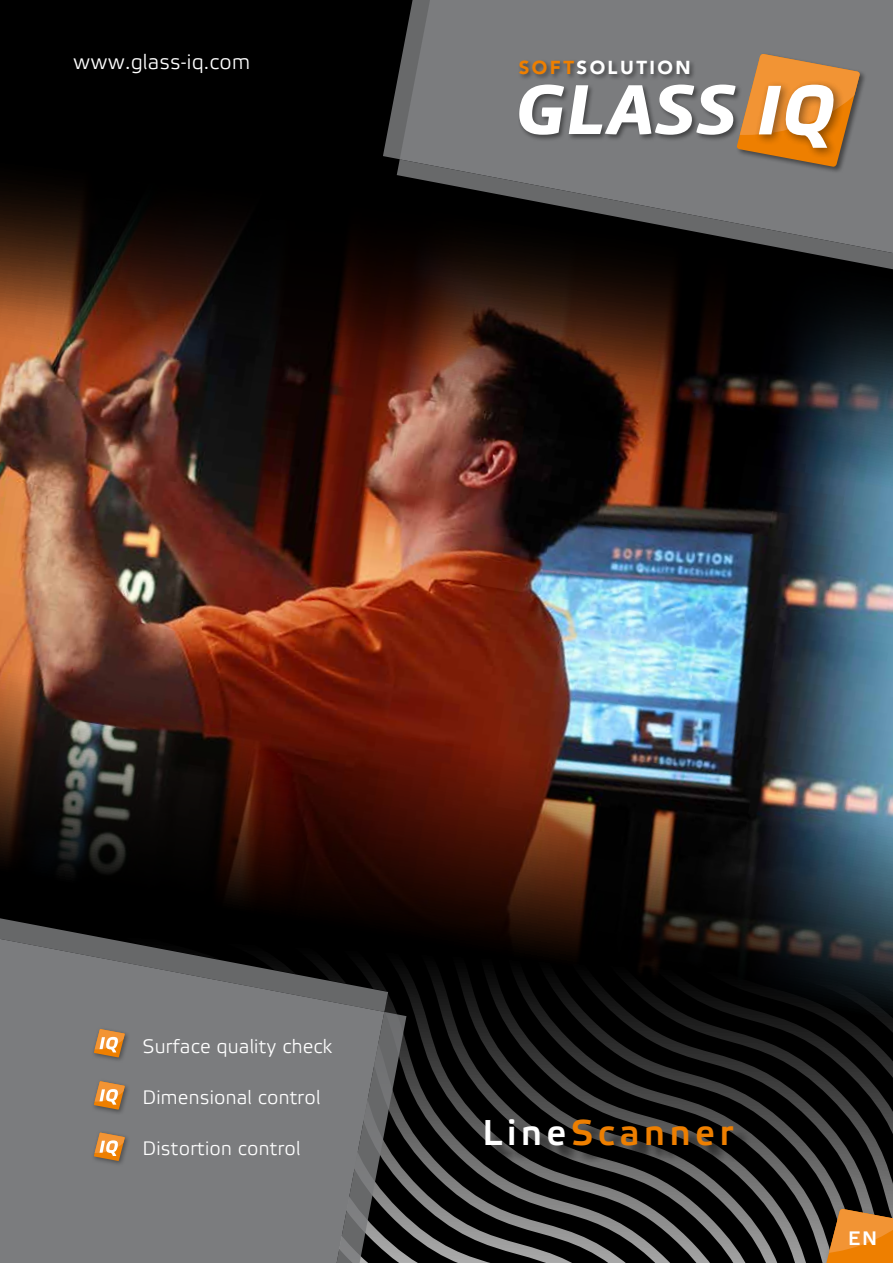
<style>
.page{position:relative;width:893px;height:1263px;background:#000}
.page>*{position:absolute;margin:0;border:0;box-sizing:border-box;transform-origin:0 0}
.t1{font:700 35.85px "Elektra Light Pro";letter-spacing:.13em;color:#ee7f00}
.t2{font:21px "Elektra Light Pro";letter-spacing:.01em;color:#fff}
.t3{font:19.5px "Elektra Light Pro";letter-spacing:.01em;color:#fff}
.t4{font:700 19.5px "Elektra Light Pro";color:#fff}
.t5{font:900 18.6px "Avenir LT Std";letter-spacing:.13em;color:#fff}
.s1{color:#ee7f00}
.s2{color:#fff}
</style>
<div class="page">
<img style="left:0;top:174px;width:893px;height:553px">
<svg style="left:804px;top:727px;width:89px;height:27px;background:#4d748b"></svg>
<img style="left:388px;top:754px;width:505px;height:150px">
<svg style="left:388px;top:904px;width:505px;height:46px"></svg>
<svg style="left:753px;top:950px;width:140px;height:41px"></svg>
<svg style="left:753px;top:991px;width:140px;height:272px"></svg>
<svg style="left:0;top:726px;width:388px;height:190px"></svg>
<svg style="left:383px;top:67px;width:17px;height:92px"></svg>
<div style="left:400px;top:0;width:493px;height:159px;background:#7b7c7e"></div>
<svg style="left:397px;top:159px;width:496px;height:113px"></svg>
<div style="left:518px;top:52px;width:349px;height:122px;background:#7b7c7e"></div>
<svg style="left:519px;top:54px;width:341px;height:113px"></svg>
<div style="left:813px;top:1204px;width:80px;height:59px;background:#000;opacity:.28"></div>
<svg style="left:817px;top:1208px;width:76px;height:55px"></svg>
<svg style="left:0;top:918px;width:753px;height:345px"></svg>
<p class="t2" style="left:73px;top:51px;width:178px">www.glass-iq.com</p>
<p class="t5" style="left:519px;top:57px;width:173px"><span class="s1">SOFT</span>SOLUTION</p>
<p class="t3" style="left:143px;top:1036px;width:191px">Surface quality check</p>
<p class="t3" style="left:143px;top:1087px;width:179px">Dimensional control</p>
<p class="t3" style="left:143px;top:1138px;width:159px">Distortion control</p>
<h1 class="t1" style="left:483px;top:1113px;width:252px"><span class="s2">Line</span>Scanner</h1>
<p class="t4" style="left:848px;top:1228px;width:30px">EN</p>
</div>
